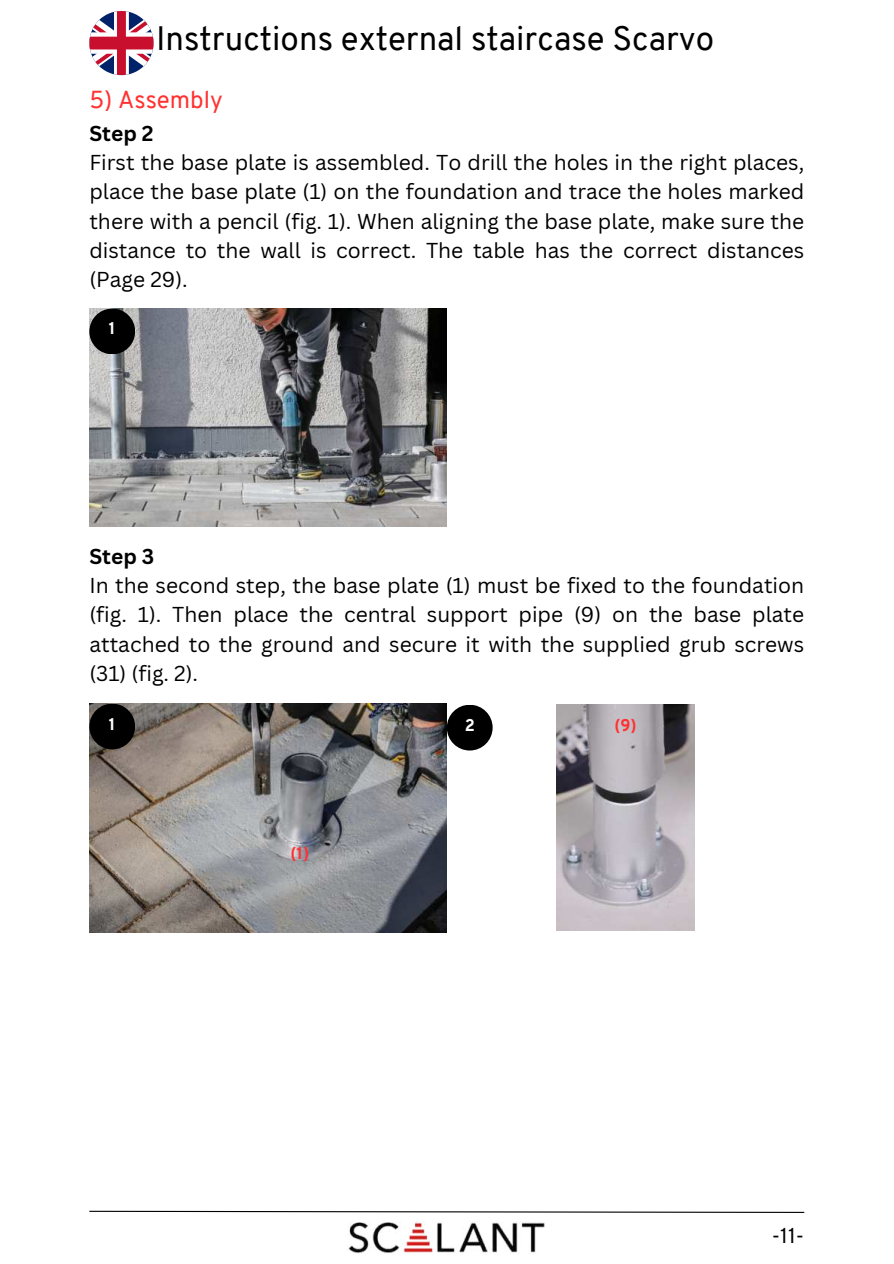
<style>
.page{position:relative;width:894px;height:1264px;background:#fff}
.page>*{position:absolute;margin:0;border:0;box-sizing:border-box;transform-origin:0 0}
.t1{font:33px "Overpass";color:#000}
.t2{font:24px "Overpass";color:#ff3131}
.t3{font:21px/29.2px "Canva Sans";color:#000;text-align:justify}
.t4{font:700 21px "Canva Sans";color:#000}
.t5{font:21px "Overpass";color:#000}
.t6{font:800 16.5px "Overpass";color:#ff3131}
.t7{font:800 16.5px "Overpass";color:#fff}
</style>
<div class="page">
<svg style="left:89px;top:1210px;width:716px;height:3px"></svg>
<img style="left:89px;top:308px;width:357px;height:219px">
<img style="left:89px;top:703px;width:357px;height:229px">
<img style="left:556px;top:704px;width:138px;height:227px">
<div style="left:89px;top:308px;width:46px;height:46px;background:#000;border-radius:50%"></div>
<div style="left:89px;top:703px;width:46px;height:46px;background:#000;border-radius:50%"></div>
<div style="left:446px;top:704px;width:46px;height:46px;background:#000;border-radius:50%"></div>
<img style="left:348px;top:1222px;width:197px;height:32px">
<svg style="left:89px;top:11px;width:64px;height:64px"></svg>
<h1 class="t1" style="left:156px;top:15px;width:559px">Instructions external staircase Scarvo</h1>
<p class="t2" style="left:89px;top:83px;width:135px">5) Assembly</p>
<p class="t4" style="left:89px;top:121px;width:66px">Step 2</p>
<p class="t3" style="left:89px;top:148px;width:716px">First the base plate is assembled. To drill the holes in the right places, place the base plate (1) on the foundation and trace the holes marked there with a pencil (fig. 1). When aligning the base plate, make sure the distance to the wall is correct. The table has the correct distances (Page 29).</p>
<p class="t7" style="left:109px;top:317px;width:8px">1</p>
<p class="t4" style="left:89px;top:543px;width:66px">Step 3</p>
<p class="t3" style="left:89px;top:571px;width:716px">In the second step, the base plate (1) must be fixed to the foundation (fig. 1). Then place the central support pipe (9) on the base plate attached to the ground and secure it with the supplied grub screws (31) (fig. 2).</p>
<p class="t7" style="left:109px;top:712px;width:8px">1</p>
<p class="t7" style="left:464px;top:713px;width:12px">2</p>
<p class="t6" style="left:290px;top:842px;width:21px">(1)</p>
<p class="t6" style="left:614px;top:713px;width:24px">(9)</p>
<p class="t5" style="left:771px;top:1220px;width:34px">-11-</p>
</div>
